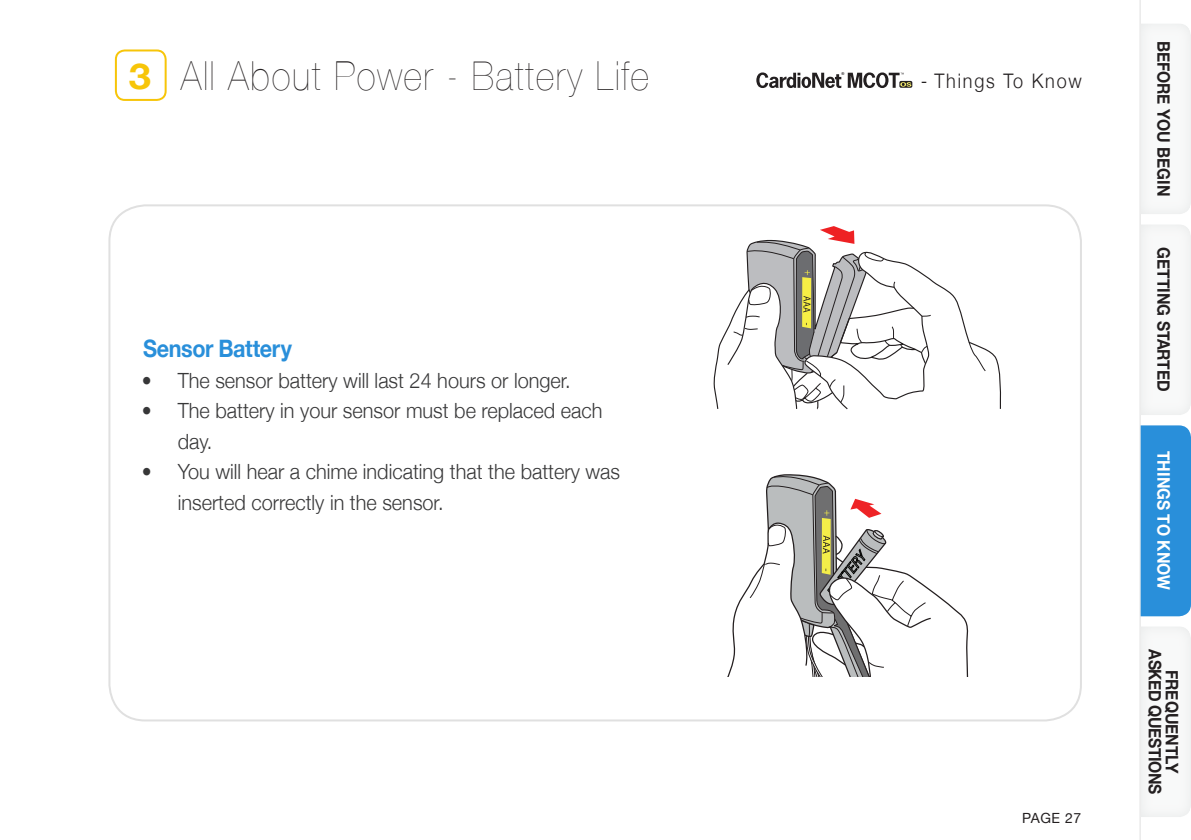
<style>
.page{position:relative;width:1191px;height:840px;background:#fff}
.page>*{position:absolute;margin:0;border:0;box-sizing:border-box;transform-origin:0 0}
.t1{font:200 40px "Helvetica Neue";letter-spacing:.05em;color:#231f20;scale:.9 1}
.t2{font:700 35.6px "Helvetica Neue";color:#f7c509;scale:1.12 1}
.t3{font:700 24px "Helvetica Neue";letter-spacing:-.02em;color:#298fda;scale:.9 1}
.t4{font:300 21px/30.4px "Helvetica Neue";color:#373738;scale:.95 1}
.t5{font:300 20px "Helvetica Neue";letter-spacing:.1em;color:#231f20;scale:.9 1}
.t6{font:700 17.4px "Helvetica Neue";color:#231f20;scale:.9 1}
.t7{font:700 17.4px/17px "Helvetica Neue";letter-spacing:-.025em;color:#231f20;text-align:center;scale:.9 1}
.t8{font:700 17.4px "Helvetica Neue";color:#fff;scale:.9 1}
.t9{font:14px "Helvetica Neue";letter-spacing:.04em;color:#231f20}
.t10{font:700 4px "Helvetica";color:#231f20}
</style>
<div class="page">
<svg style="left:867px;top:72px;width:44px;height:16px"></svg>
<div style="left:115px;top:49px;width:52px;height:52px;border:2px solid #f7c509;border-radius:9px"></div>
<hr style="left:1139px;top:0;width:1px;height:839px;background:#e0e0e0">
<div style="left:1139px;top:22px;width:52px;height:194px;background:#f8f8f8"></div>
<div style="left:1139px;top:223px;width:52px;height:194px;background:#f8f8f8"></div>
<div style="left:1139px;top:424px;width:52px;height:194px;background:#fff;opacity:.75"></div>
<div style="left:1139px;top:625px;width:52px;height:194px;background:#f8f8f8"></div>
<div style="left:1140px;top:425px;width:51px;height:191px;background:#298fda"></div>
<svg style="left:746px;top:72px;width:121px;height:135px"></svg>
<svg style="left:713px;top:226px;width:288px;height:450px"></svg>
<p class="t1" style="left:181px;top:44px;width:521px">All About Power - Battery Life</p>
<h2 class="t2" style="left:129px;top:48px;width:21px">3</h2>
<p class="t10" style="left:841px;top:71px;width:4px">®</p>
<p class="t3" style="left:143px;top:330px;width:167px">Sensor Battery</p>
<p class="t4" style="left:142px;top:364px;width:453px">• The sensor battery will last 24 hours or longer.</p>
<p class="t4" style="left:178px;top:394px;width:448px;text-indent:-36px">• The battery in your sensor must be replaced each day.</p>
<p class="t4" style="left:178px;top:455px;width:467px;text-indent:-36px">• You will hear a chime indicating that the battery was inserted correctly in the sensor.</p>
<p class="t5" style="left:921px;top:64px;width:180px">- Things To Know</p>
<p class="t9" style="left:1022px;top:807px;width:61px">PAGE 27</p>
<p class="t6" style="left:1177px;top:41px;width:174px;rotate:90deg">BEFORE YOU BEGIN</p>
<p class="t6" style="left:1177px;top:247px;width:162px;rotate:90deg">GETTING STARTED</p>
<p class="t8" style="left:1177px;top:450px;width:156px;rotate:90deg">THINGS TO KNOW</p>
<p class="t7" style="left:1180px;top:649px;width:162px;rotate:90deg">FREQUENTLY<br>ASKED QUESTIONS</p>
</div>
